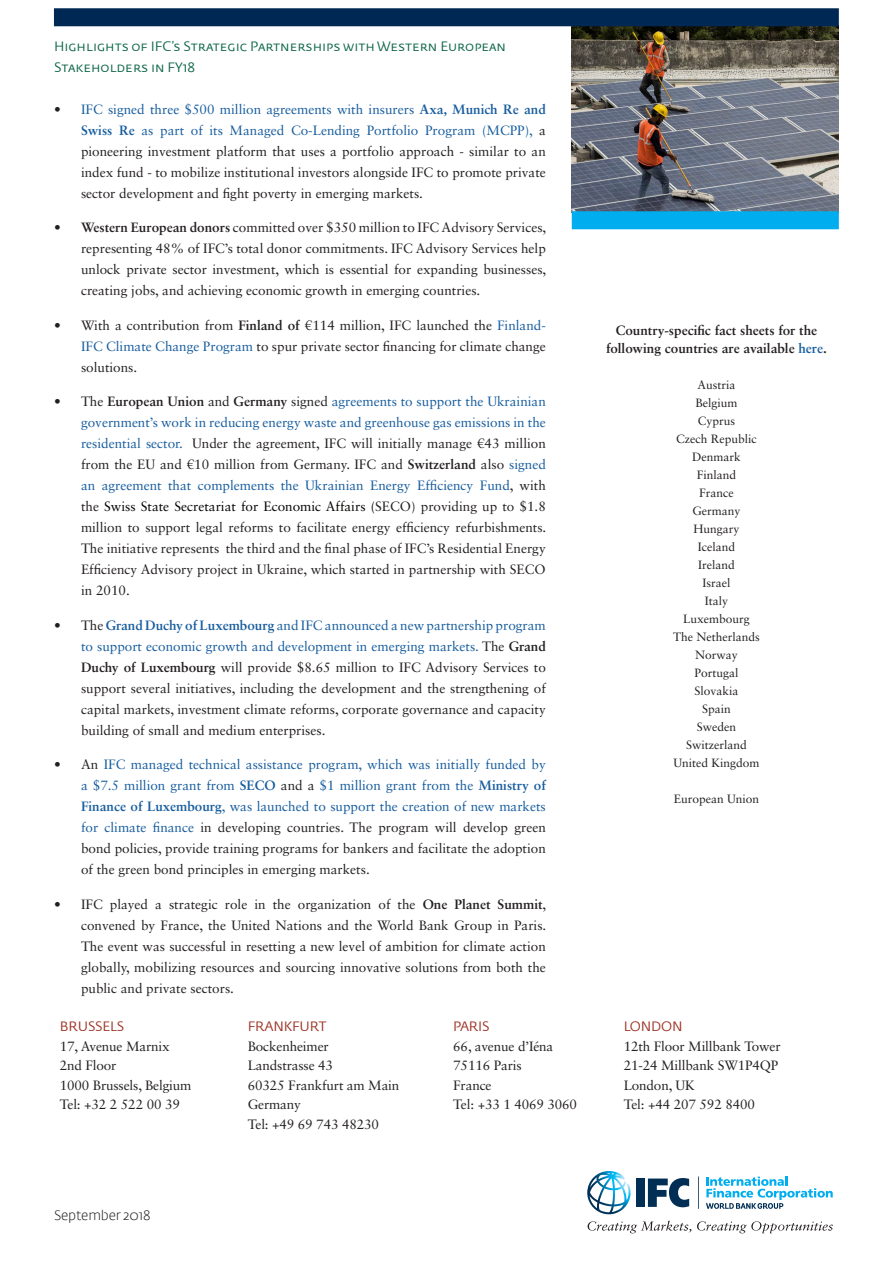
<style>
.page{position:relative;width:893px;height:1263px;background:#fff}
.page>*{position:absolute;margin:0;border:0;box-sizing:border-box;transform-origin:0 0}
._4_-_ContactInfo_Bod{font:13.5px/21px "Sabon LT Std";color:#231f20;text-align:justify}
.t1{font:13.5px/21px "Fedra Sans Std";color:#0b6546}
.t2{font:700 13.5px "Sabon LT Std";color:#231f20}
._4_-_ContactInfo_Bod-2{font:13.5px "Fedra Sans Std";letter-spacing:-.01em;color:#9c3022}
._4_-_ContactInfo_Bod-3{font:300 13.5px "Fedra Sans Std";letter-spacing:-.01em;color:#231f20}
.t3{font:12px "Sabon LT Std";color:#231f20}
.s1{color:#175d9e}
.s2{font-weight:700;color:#175d9e}
.s3{font-weight:700}
.s4{color:#040503}
</style>
<div class="page">
<img style="left:572px;top:26px;width:267px;height:185px">
<div style="left:54px;top:8px;width:785px;height:18px;background:#002855"></div>
<div style="left:572px;top:211px;width:267px;height:18px;background:#00aeef"></div>
<div style="left:636px;top:1178px;width:9px;height:29px;background:#002e54"></div>
<svg style="left:587px;top:1171px;width:43px;height:43px"></svg>
<svg style="left:648px;top:1178px;width:41px;height:29px"></svg>
<hr style="left:698px;top:1176px;width:1px;height:33px;background:#002e54">
<svg style="left:706px;top:1176px;width:127px;height:33px"></svg>
<svg style="left:588px;top:1221px;width:245px;height:12px"></svg>
<p class="t1" style="left:54px;top:36px;width:453px">Highlights of IFC’s Strategic Partnerships with Western European<br>Stakeholders in FY18</p>
<p class="_4_-_ContactInfo_Bod" style="left:81px;top:98px;width:466px;text-indent:-27px">• <span class="s1">IFC signed three $500 million agreements with insurers</span> <span class="s2">Axa, Munich Re and Swiss Re</span> <span class="s1">as part of its Managed Co-Lending Portfolio Program (MCPP),</span> a pioneering investment platform that uses a portfolio approach - similar to an index fund - to mobilize institutional investors alongside IFC to promote private sector development and fight poverty in emerging markets.</p>
<p class="_4_-_ContactInfo_Bod" style="left:81px;top:217px;width:467px;text-indent:-27px"><span class="s3">• Western European donors</span> committed over $350 million to IFC Advisory Services, representing 48% of IFC’s total donor commitments. IFC Advisory Services help unlock private sector investment, which is essential for expanding businesses, creating jobs, and achieving economic growth in emerging countries.</p>
<p class="_4_-_ContactInfo_Bod" style="left:81px;top:314px;width:466px;text-indent:-27px">• With a contribution from <span class="s3">Finland of</span> €114 million, IFC launched the <span class="s1">Finland-IFC Climate Change Program</span> to spur private sector financing for climate change solutions.</p>
<p class="_4_-_ContactInfo_Bod" style="left:81px;top:391px;width:467px;text-indent:-27px">• The <span class="s3">European Union</span> and <span class="s3">Germany</span> signed <span class="s1">agreements to support the Ukrainian government’s work in reducing energy waste and greenhouse gas emissions in the residential sector.</span> Under the agreement, IFC will initially manage €43 million from the EU and €10 million from Germany. IFC and <span class="s3">Switzerland</span> also <span class="s1">signed an agreement that complements the Ukrainian Energy Efficiency Fund</span>, with the <span class="s4">Swiss State Secretariat for Economic Affairs (</span>SECO) providing up to $1.8 million to support legal reforms to facilitate energy efficiency refurbishments.<br>The initiative represents the third and the final phase of IFC’s Residential Energy Efficiency Advisory project in Ukraine, which started in partnership with SECO in 2010.</p>
<p class="_4_-_ContactInfo_Bod" style="left:81px;top:614px;width:466px;text-indent:-27px">• The <span class="s2">Grand Duchy of Luxembourg</span> <span class="s1">and IFC announced a new partnership program to support economic growth and development in emerging markets.</span> The <span class="s3">Grand Duchy of Luxembourg</span> will provide $8.65 million to IFC Advisory Services to support several initiatives, including the development and the strengthening of capital markets, investment climate reforms, corporate governance and capacity building of small and medium enterprises.</p>
<p class="_4_-_ContactInfo_Bod" style="left:81px;top:754px;width:466px;text-indent:-27px">• An <span class="s1">IFC managed technical assistance program, which was initially funded by a $7.5 million grant from</span> <span class="s2">SECO</span> and a <span class="s1">$1 million grant from the</span> <span class="s2">Ministry of Finance of Luxembourg</span><span class="s1">, was launched to support the creation of new markets for climate finance</span> in developing countries. The program will develop green bond policies, provide training programs for bankers and facilitate the adoption of the green bond principles in emerging markets.</p>
<p class="_4_-_ContactInfo_Bod" style="left:81px;top:893px;width:467px;text-indent:-27px">• IFC played a strategic role in the organization of the <span class="s3">One Planet Summit</span>, convened by France, the United Nations and the World Bank Group in Paris.<br>The event was successful in resetting a new level of ambition for climate action globally, mobilizing resources and sourcing innovative solutions from both the public and private sectors.</p>
<p class="t2" style="left:616px;top:322px;width:203px">Country-specific fact sheets for the</p>
<p class="t2" style="left:606px;top:340px;width:222px">following countries are available <span class="s1">here</span>.</p>
<p class="t3" style="left:697px;top:378px;width:39px">Austria</p>
<p class="t3" style="left:695px;top:396px;width:43px">Belgium</p>
<p class="t3" style="left:698px;top:414px;width:39px">Cyprus</p>
<p class="t3" style="left:676px;top:432px;width:82px">Czech Republic</p>
<p class="t3" style="left:692px;top:450px;width:50px">Denmark</p>
<p class="t3" style="left:697px;top:468px;width:41px">Finland</p>
<p class="t3" style="left:699px;top:486px;width:36px">France</p>
<p class="t3" style="left:692px;top:504px;width:49px">Germany</p>
<p class="t3" style="left:693px;top:522px;width:48px">Hungary</p>
<p class="t3" style="left:698px;top:540px;width:39px">Iceland</p>
<p class="t3" style="left:698px;top:558px;width:38px">Ireland</p>
<p class="t3" style="left:702px;top:576px;width:29px">Israel</p>
<p class="t3" style="left:705px;top:594px;width:25px">Italy</p>
<p class="t3" style="left:683px;top:612px;width:68px">Luxembourg</p>
<p class="t3" style="left:673px;top:630px;width:88px">The Netherlands</p>
<p class="t3" style="left:695px;top:648px;width:44px">Norway</p>
<p class="t3" style="left:694px;top:666px;width:46px">Portugal</p>
<p class="t3" style="left:694px;top:684px;width:46px">Slovakia</p>
<p class="t3" style="left:702px;top:702px;width:30px">Spain</p>
<p class="t3" style="left:697px;top:720px;width:41px">Sweden</p>
<p class="t3" style="left:686px;top:738px;width:62px">Switzerland</p>
<p class="t3" style="left:673px;top:756px;width:88px">United Kingdom</p>
<p class="t3" style="left:674px;top:792px;width:87px">European Union</p>
<p class="_4_-_ContactInfo_Bod-2" style="left:60px;top:1018px;width:66px">BRUSSELS</p>
<p class="_4_-_ContactInfo_Bod" style="left:60px;top:1035px;width:111px">17, Avenue Marnix</p>
<p class="_4_-_ContactInfo_Bod" style="left:60px;top:1055px;width:58px">2nd Floor</p>
<p class="_4_-_ContactInfo_Bod" style="left:60px;top:1074px;width:133px">1000 Brussels, Belgium</p>
<p class="_4_-_ContactInfo_Bod" style="left:60px;top:1094px;width:122px">Tel: +32 2 522 00 39</p>
<p class="_4_-_ContactInfo_Bod-2" style="left:248px;top:1018px;width:80px">FRANKFURT</p>
<p class="_4_-_ContactInfo_Bod" style="left:248px;top:1035px;width:82px">Bockenheimer</p>
<p class="_4_-_ContactInfo_Bod" style="left:248px;top:1055px;width:87px">Landstrasse 43</p>
<p class="_4_-_ContactInfo_Bod" style="left:248px;top:1074px;width:153px">60325 Frankfurt am Main</p>
<p class="_4_-_ContactInfo_Bod" style="left:248px;top:1094px;width:55px">Germany</p>
<p class="_4_-_ContactInfo_Bod" style="left:248px;top:1114px;width:133px">Tel: +49 69 743 48230</p>
<p class="_4_-_ContactInfo_Bod-2" style="left:453px;top:1018px;width:38px">PARIS</p>
<p class="_4_-_ContactInfo_Bod" style="left:453px;top:1035px;width:102px">66, avenue d’Iéna</p>
<p class="_4_-_ContactInfo_Bod" style="left:453px;top:1055px;width:70px">75116 Paris</p>
<p class="_4_-_ContactInfo_Bod" style="left:453px;top:1074px;width:40px">France</p>
<p class="_4_-_ContactInfo_Bod" style="left:453px;top:1094px;width:125px">Tel: +33 1 4069 3060</p>
<p class="_4_-_ContactInfo_Bod-2" style="left:624px;top:1018px;width:60px">LONDON</p>
<p class="_4_-_ContactInfo_Bod" style="left:624px;top:1035px;width:159px">12th Floor Millbank Tower</p>
<p class="_4_-_ContactInfo_Bod" style="left:624px;top:1055px;width:156px">21-24 Millbank SW1P4QP</p>
<p class="_4_-_ContactInfo_Bod" style="left:624px;top:1074px;width:73px">London, UK</p>
<p class="_4_-_ContactInfo_Bod" style="left:624px;top:1094px;width:133px">Tel: +44 207 592 8400</p>
<p class="_4_-_ContactInfo_Bod-3" style="left:54px;top:1207px;width:98px">September 2018</p>
</div>
